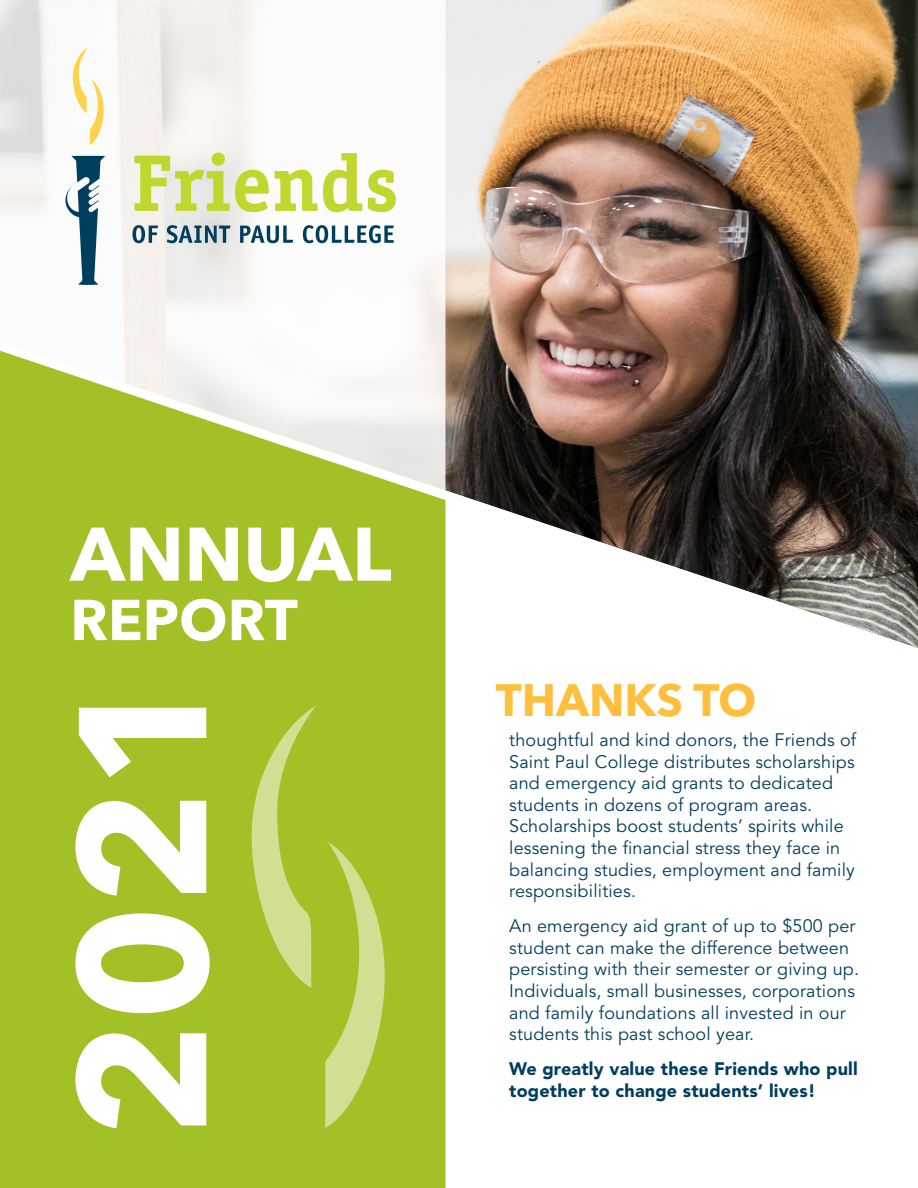
<style>
.page{position:relative;width:918px;height:1188px;background:#fff}
.page>*{position:absolute;margin:0;border:0;box-sizing:border-box;transform-origin:0 0}
.t1{font:700 180px "Avenir Next LT Pro";color:#fff}
.t2{font:700 75px "Avenir Next LT Pro";color:#fff}
.t3{font:700 57px "Avenir Next LT Pro";color:#fff}
.t4{font:700 45px "Avenir Next LT Pro";color:#ffbf3e}
.t5{font:18px/21.6px "Avenir LT Std";letter-spacing:.01em;color:#003e5e}
.t6{font:900 18px/21.6px "Avenir LT Std";letter-spacing:.01em;color:#003e5e}
</style>
<div class="page">
<div style="left:0;top:648px;width:446px;height:540px;background:#a3c027"></div>
<svg style="left:252px;top:706px;width:64px;height:282px;background:#b4cb50"></svg>
<svg style="left:325px;top:842px;width:60px;height:286px;background:#b5cc53"></svg>
<img style="left:0;top:0;width:918px;height:648px">
<svg style="left:0;top:0;width:446px;height:495px"></svg>
<svg style="left:73px;top:48px;width:31px;height:97px"></svg>
<svg style="left:65px;top:156px;width:40px;height:129px"></svg>
<svg style="left:134px;top:153px;width:135px;height:59px;background:#dce49d"></svg>
<svg style="left:275px;top:153px;width:87px;height:59px"></svg>
<svg style="left:368px;top:170px;width:28px;height:42px"></svg>
<svg style="left:133px;top:225px;width:25px;height:18px"></svg>
<svg style="left:167px;top:225px;width:64px;height:18px"></svg>
<svg style="left:240px;top:226px;width:53px;height:17px"></svg>
<svg style="left:303px;top:225px;width:91px;height:18px"></svg>
<p class="t2" style="left:70px;top:508px;width:323px">ANNUAL</p>
<p class="t3" style="left:70px;top:585px;width:229px">REPORT</p>
<p class="t1" style="left:33px;top:1138px;width:467px;rotate:-90deg">2021</p>
<p class="t4" style="left:496px;top:672px;width:262px">THANKS TO</p>
<p class="t5" style="left:509px;top:729px;width:349px">thoughtful and kind donors, the Friends of Saint Paul College distributes scholarships and emergency aid grants to dedicated students in dozens of program areas.<br>Scholarships boost students’ spirits while lessening the financial stress they face in balancing studies, employment and family responsibilities.</p>
<p class="t5" style="left:509px;top:916px;width:351px">An emergency aid grant of up to $500 per student can make the difference between persisting with their semester or giving up.<br>Individuals, small businesses, corporations and family foundations all invested in our students this past school year.</p>
<p class="t6" style="left:509px;top:1058px;width:350px">We greatly value these Friends who pull together to change students’ lives!</p>
</div>
